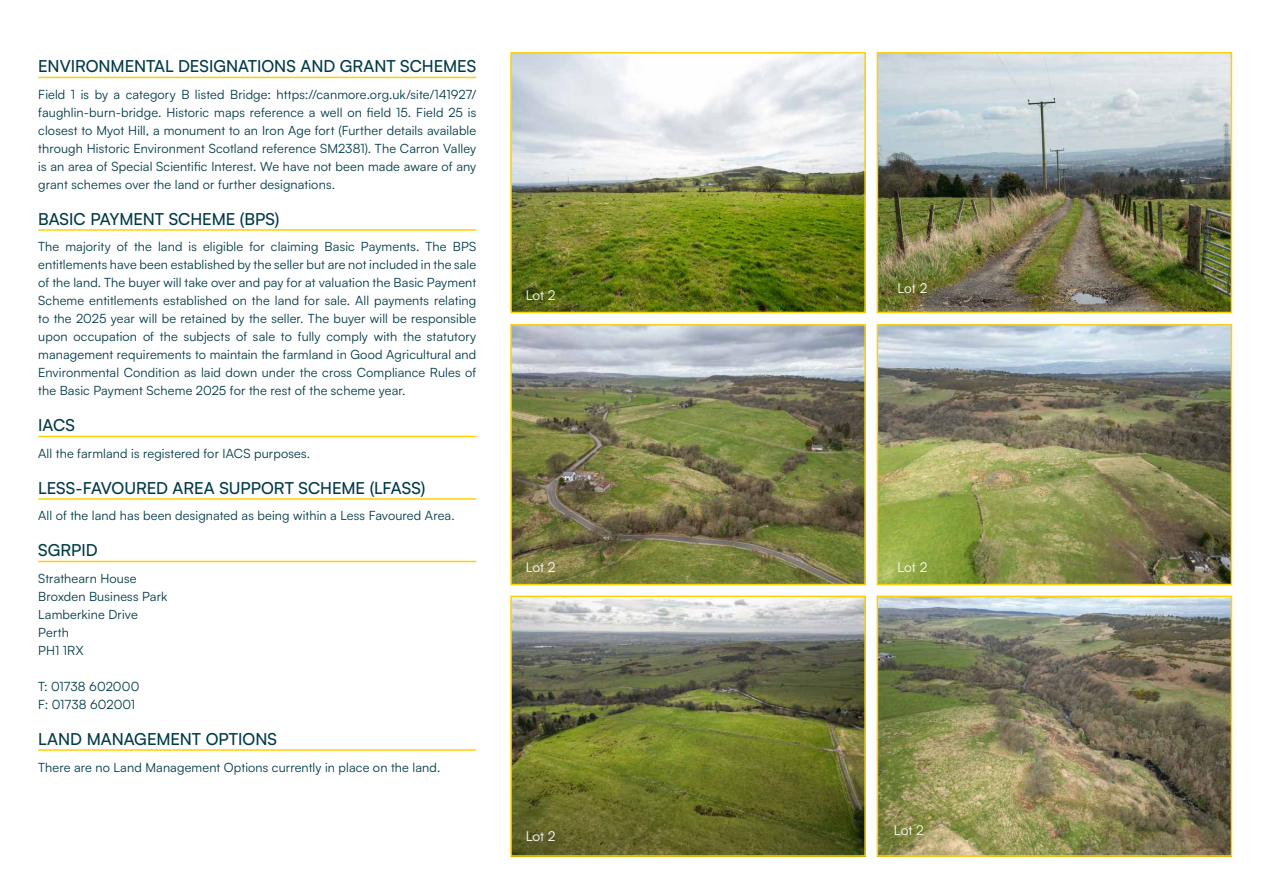
<style>
.page{position:relative;width:1263px;height:893px;background:#fff}
.page>*{position:absolute;margin:0;border:0;box-sizing:border-box;transform-origin:0 0}
.Paragraph_Style_2{font:500 16.5px "Satoshi";letter-spacing:-.005em;color:#003a47}
.t1{font:13.5px "Satoshi";letter-spacing:-.005em;color:#fff}
.Paragraph_Style_1{font:12.75px/18px "Satoshi";letter-spacing:.01em;color:#003a47;text-align:justify}
</style>
<div class="page">
<img style="left:513px;top:55px;width:350px;height:255px">
<div style="left:510px;top:52px;width:356px;height:261px;border:2px solid #fed105"></div>
<img style="left:513px;top:327px;width:350px;height:255px">
<div style="left:510px;top:324px;width:356px;height:261px;border:2px solid #fed105"></div>
<img style="left:513px;top:599px;width:350px;height:255px">
<div style="left:510px;top:596px;width:356px;height:261px;border:2px solid #fed105"></div>
<img style="left:880px;top:55px;width:349px;height:255px">
<div style="left:877px;top:52px;width:355px;height:261px;border:2px solid #fed105"></div>
<img style="left:880px;top:327px;width:349px;height:255px">
<div style="left:877px;top:324px;width:355px;height:261px;border:2px solid #fed105"></div>
<img style="left:880px;top:599px;width:349px;height:255px">
<div style="left:877px;top:596px;width:355px;height:261px;border:2px solid #fed105"></div>
<hr style="left:38px;top:77px;width:438px;height:1px;background:#fed105">
<hr style="left:38px;top:229px;width:438px;height:2px;background:#fed105">
<hr style="left:38px;top:436px;width:438px;height:1px;background:#fed105">
<hr style="left:38px;top:498px;width:438px;height:2px;background:#fed105">
<hr style="left:38px;top:561px;width:438px;height:1px;background:#fed105">
<hr style="left:38px;top:749px;width:438px;height:2px;background:#fed105">
<p class="Paragraph_Style_2" style="left:38px;top:55px;width:439px">ENVIRONMENTAL DESIGNATIONS AND GRANT SCHEMES</p>
<p class="Paragraph_Style_1" style="left:38px;top:85px;width:439px">Field 1 is by a category B listed Bridge: https://canmore.org.uk/site/141927/ faughlin-burn-bridge. Historic maps reference a well on field 15. Field 25 is closest to Myot Hill, a monument to an Iron Age fort (Further details available through Historic Environment Scotland reference SM2381). The Carron Valley is an area of Special Scientific Interest. We have not been made aware of any grant schemes over the land or further designations.</p>
<p class="Paragraph_Style_2" style="left:38px;top:208px;width:243px">BASIC PAYMENT SCHEME (BPS)</p>
<p class="Paragraph_Style_1" style="left:38px;top:237px;width:439px">The majority of the land is eligible for claiming Basic Payments. The BPS entitlements have been established by the seller but are not included in the sale of the land. The buyer will take over and pay for at valuation the Basic Payment Scheme entitlements established on the land for sale. All payments relating to the 2025 year will be retained by the seller. The buyer will be responsible upon occupation of the subjects of sale to fully comply with the statutory management requirements to maintain the farmland in Good Agricultural and Environmental Condition as laid down under the cross Compliance Rules of the Basic Payment Scheme 2025 for the rest of the scheme year.</p>
<p class="Paragraph_Style_2" style="left:38px;top:414px;width:38px">IACS</p>
<p class="Paragraph_Style_1" style="left:38px;top:444px;width:273px">All the farmland is registered for IACS purposes.</p>
<p class="Paragraph_Style_2" style="left:38px;top:477px;width:389px">LESS-FAVOURED AREA SUPPORT SCHEME (LFASS)</p>
<p class="Paragraph_Style_1" style="left:38px;top:506px;width:418px">All of the land has been designated as being within a Less Favoured Area.</p>
<p class="Paragraph_Style_2" style="left:38px;top:539px;width:61px">SGRPID</p>
<p class="Paragraph_Style_1" style="left:38px;top:569px;width:100px">Strathearn House</p>
<p class="Paragraph_Style_1" style="left:38px;top:587px;width:131px">Broxden Business Park</p>
<p class="Paragraph_Style_1" style="left:38px;top:605px;width:101px">Lamberkine Drive</p>
<p class="Paragraph_Style_1" style="left:38px;top:623px;width:32px">Perth</p>
<p class="Paragraph_Style_1" style="left:38px;top:641px;width:47px">PH1 1RX</p>
<p class="Paragraph_Style_1" style="left:38px;top:677px;width:103px">T: 01738 602000</p>
<p class="Paragraph_Style_1" style="left:38px;top:695px;width:98px">F: 01738 602001</p>
<p class="Paragraph_Style_2" style="left:38px;top:728px;width:240px">LAND MANAGEMENT OPTIONS</p>
<p class="Paragraph_Style_1" style="left:38px;top:757px;width:404px">There are no Land Management Options currently in place on the land.</p>
<p class="t1" style="left:526px;top:286px;width:31px">Lot 2</p>
<p class="t1" style="left:526px;top:558px;width:31px">Lot 2</p>
<p class="t1" style="left:526px;top:827px;width:31px">Lot 2</p>
<p class="t1" style="left:897px;top:279px;width:31px">Lot 2</p>
<p class="t1" style="left:897px;top:558px;width:31px">Lot 2</p>
<p class="t1" style="left:894px;top:821px;width:31px">Lot 2</p>
</div>
